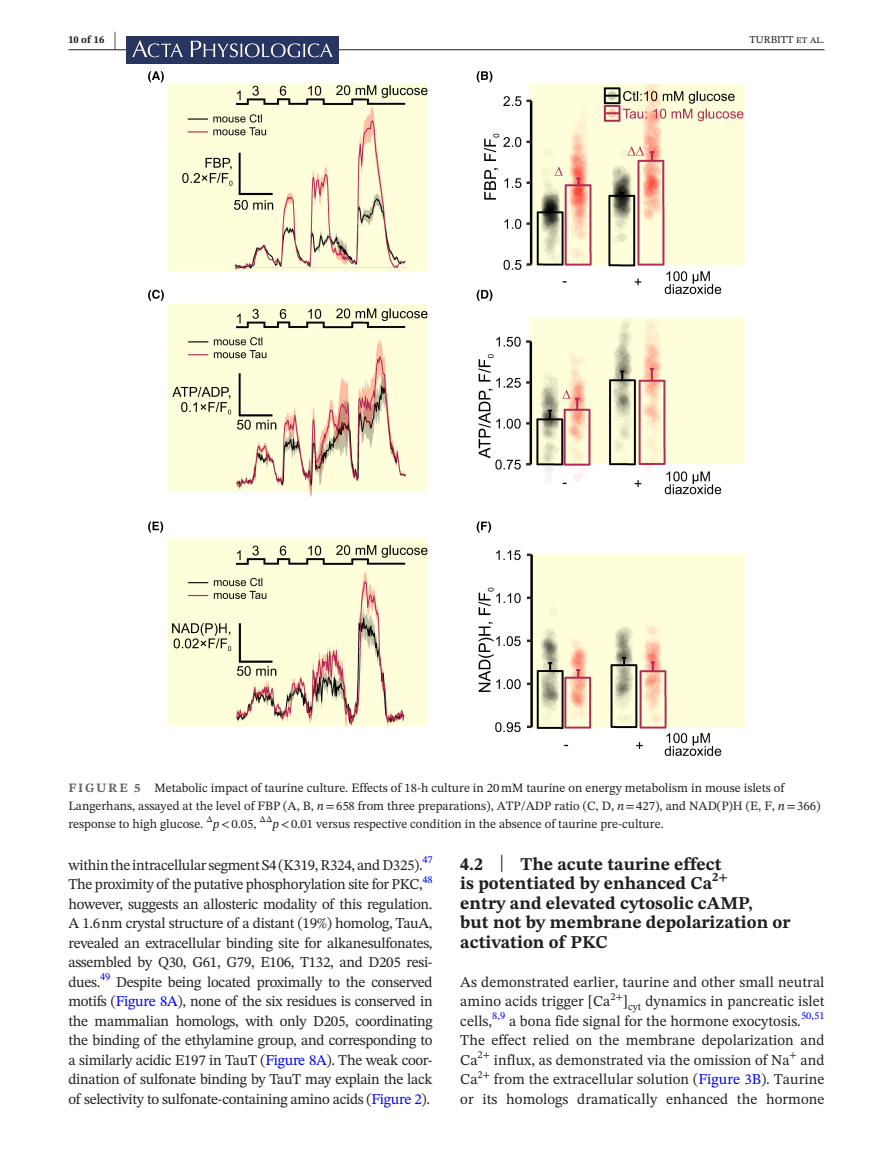
<style>
.page{position:relative;width:893px;height:1174px;background:#fff}
.page>*{position:absolute;margin:0;border:0;box-sizing:border-box;transform-origin:0 0}
.t1{font:700 18px/19.5px "STIX Two Text";color:#231f20}
.t2{font:15px/19.5px "STIX Two Text";letter-spacing:.005em;color:#231f20;text-align:justify}
.t3{font:15px "STIX Two Text";letter-spacing:-.02em;color:#231f20}
.t4{font:12.75px/18px "STIX Two Text";color:#231f20}
.t5{font:10.5px "STIX Two Text";color:#231f20}
.t6{font:10.5px "STIX Two Text";letter-spacing:-.02em;color:#00f}
.t7{font:700 10.5px "STIX Two Text";color:#231f20}
.t8{font:10.5px "STIX";color:#231f20}
.s1{font-size:21px}
.s2{font-weight:700;color:#636366}
.s3{font-style:italic}
.s4{font-family:"STIX"}
.s5{color:#00f}
.s6{font-weight:400;font-size:23.7px}
</style>
<div class="page">
<hr style="left:68px;top:49px;width:756px;height:1px;background:#231f20">
<div style="left:126px;top:36px;width:213px;height:27px;background:#293561"></div>
<svg style="left:132px;top:40px;width:51px;height:17px"></svg>
<svg style="left:191px;top:41px;width:142px;height:16px"></svg>
<img style="left:148px;top:71px;width:597px;height:685px">
<p class="t7" style="left:68px;top:32px;width:50px">10 of 16 <span class="s1">|</span></p>
<p class="t5" style="left:750px;top:32px;width:76px">TURBITT et al.</p>
<p class="t4" style="left:68px;top:778px;width:753px"><span class="s2">FIGURE 5</span> Metabolic impact of taurine culture. Effects of 18-h culture in 20mM taurine on energy metabolism in mouse islets of<br>Langerhans, assayed at the level of FBP (A, B, <span class="s3">n</span><span class="s4">=</span>658 from three preparations), ATP/ADP ratio (C, D, <span class="s3">n</span><span class="s4">=</span>427), and NAD(P)H (E, F, <span class="s3">n</span><span class="s4">=</span>366) response to high glucose. <sup>Δ</sup><span class="s3">p</span><span class="s4">&lt;</span>0.05, <sup>ΔΔ</sup><span class="s3">p</span><span class="s4">&lt;</span>0.01 versus respective condition in the absence of taurine pre-culture.</p>
<p class="t3" style="left:68px;top:854px;width:356px">within the intracellular segment S4 (K319, R324, and D325).</p>
<p class="t6" style="left:422px;top:852px;width:12px">47</p>
<p class="t3" style="left:68px;top:873px;width:356px">The proximity of the putative phosphorylation site for PKC,</p>
<p class="t6" style="left:422px;top:871px;width:12px">48</p>
<p class="t2" style="left:68px;top:894px;width:366px">however, suggests an allosteric modality of this regulation.<br>A 1.6nm crystal structure of a distant (19%) homolog, TauA, revealed an extracellular binding site for alkanesulfonates, assembled by Q30, G61, G79, E106, T132, and D205 resi&shy;dues.</p>
<p class="t6" style="left:100px;top:969px;width:12px">49</p>
<p class="t2" style="left:68px;top:972px;width:366px;text-indent:48px">Despite being located proximally to the conserved motifs (<span class="s5">Figure 8A</span>), none of the six residues is conserved in the mammalian homologs, with only D205, coordinating the binding of the ethylamine group, and corresponding to a similarly acidic E197 in TauT (<span class="s5">Figure 8A</span>). The weak coor&shy;dination of sulfonate binding by TauT may explain the lack of selectivity to sulfonate-containing amino acids (<span class="s5">Figure 2</span>).</p>
<p class="t1" style="left:460px;top:854px;width:332px">4.2 <span class="s6">|</span> The acute taurine effect<br>is potentiated by enhanced Ca<sup>2</sup><sup>+<br></sup>entry and elevated cytosolic cAMP,<br>but not by membrane depolarization or activation of PKC</p>
<p class="t2" style="left:460px;top:972px;width:366px">As demonstrated earlier, taurine and other small neutral amino acids trigger [Ca</p>
<p class="t5" style="left:610px;top:988px;width:14px">2<span class="s4">+</span></p>
<p class="t2" style="left:623px;top:991px;width:203px">]<sub>cyt</sub> dynamics in pancreatic islet</p>
<p class="t2" style="left:460px;top:1011px;width:33px">cells,</p>
<p class="t6" style="left:492px;top:1008px;width:15px">8,9</p>
<p class="t2" style="left:509px;top:1011px;width:293px">a bona fide signal for the hormone exocytosis.</p>
<p class="t6" style="left:801px;top:1008px;width:25px">50,51</p>
<p class="t2" style="left:460px;top:1030px;width:366px">The effect relied on the membrane depolarization and<br>Ca</p>
<p class="t5" style="left:478px;top:1047px;width:14px">2<span class="s4">+</span></p>
<p class="t2" style="left:494px;top:1050px;width:297px">influx, as demonstrated via the omission of Na</p>
<p class="t8" style="left:790px;top:1047px;width:9px">+</p>
<p class="t2" style="left:800px;top:1050px;width:26px">and</p>
<p class="t2" style="left:460px;top:1069px;width:19px">Ca</p>
<p class="t5" style="left:478px;top:1066px;width:14px">2<span class="s4">+</span></p>
<p class="t2" style="left:460px;top:1069px;width:366px;text-align:right">from the extracellular solution (<span class="s5">Figure 3B</span>). Taurine<br>or its homologs dramatically enhanced the hormone</p>
</div>
